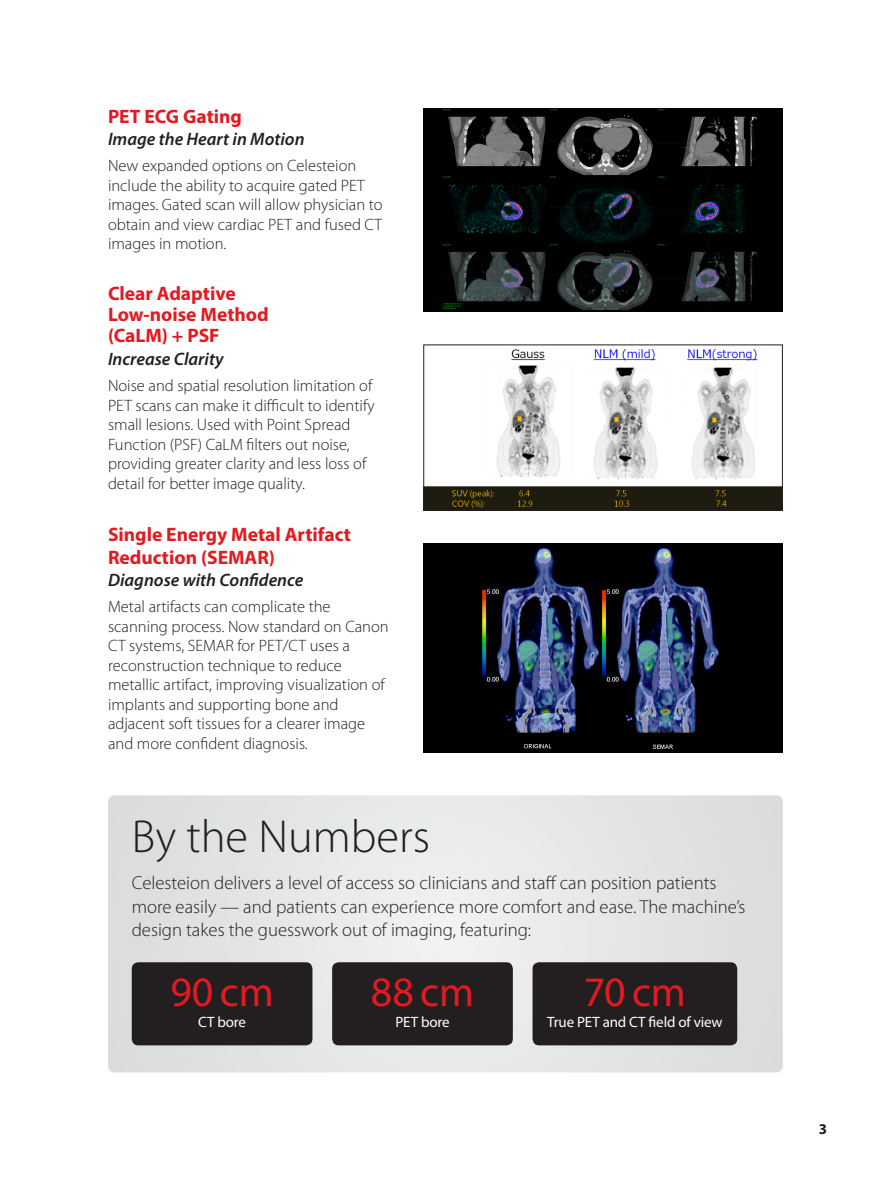
<style>
.page{position:relative;width:891px;height:1188px;background:#fff}
.page>*{position:absolute;margin:0;border:0;box-sizing:border-box;transform-origin:0 0}
.t1{font:300 46.5px "Myriad Pro";color:#231f20}
.t2{font:42px "Myriad Pro";color:#e21a21}
.t3{font:700 19.5px/21px "Myriad Pro";color:#e21a21}
.t4{font:300 18.75px/23.2px "Myriad Pro";color:#231f20}
.t5{font:italic 600 18px "Myriad Pro";color:#231f20}
.t6{font:300 16.5px/19.5px "Myriad Pro";color:#231f20}
.t7{font:15px "Myriad Pro";letter-spacing:-.01em;color:#fff}
.t8{font:700 15px "Myriad Pro";color:#231f20}
</style>
<div class="page">
<svg style="left:108px;top:795px;width:675px;height:277px;background:#e3e4e6"></svg>
<div style="left:132px;top:962px;width:180px;height:83px;background:#231f20;border-radius:7px"></div>
<div style="left:533px;top:962px;width:204px;height:83px;background:#231f20;border-radius:7px"></div>
<div style="left:332px;top:962px;width:181px;height:83px;background:#231f20;border-radius:7px"></div>
<img style="left:425px;top:349px;width:356px;height:160px">
<div style="left:423px;top:345px;width:360px;height:166px;border:1px solid #231f20"></div>
<img style="left:423px;top:544px;width:360px;height:209px">
<img style="left:423px;top:108px;width:360px;height:204px">
<p class="t3" style="left:108px;top:105px;width:136px">PET ECG Gating</p>
<p class="t5" style="left:108px;top:129px;width:198px">Image the Heart in Motion</p>
<p class="t6" style="left:108px;top:156px;width:276px">New expanded options on Celesteion include the ability to acquire gated PET images. Gated scan will allow physician to obtain and view cardiac PET and fused CT images in motion.</p>
<p class="t3" style="left:108px;top:283px;width:162px">Clear Adaptive<br>Low-noise Method (CaLM) + PSF</p>
<p class="t5" style="left:108px;top:349px;width:117px">Increase Clarity</p>
<p class="t6" style="left:108px;top:376px;width:268px">Noise and spatial resolution limitation of PET scans can make it difficult to identify small lesions. Used with Point Spread Function (PSF) CaLM filters out noise, providing greater clarity and less loss of detail for better image quality.</p>
<p class="t3" style="left:108px;top:523px;width:245px;line-height:22.5px">Single Energy Metal Artifact<br>Reduction (SEMAR)</p>
<p class="t5" style="left:108px;top:570px;width:197px">Diagnose with Confidence</p>
<p class="t6" style="left:108px;top:597px;width:282px">Metal artifacts can complicate the scanning process. Now standard on Canon CT systems, SEMAR for PET/CT uses a reconstruction technique to reduce metallic artifact, improving visualization of implants and supporting bone and adjacent soft tissues for a clearer image and more confident diagnosis.</p>
<p class="t1" style="left:132px;top:811px;width:300px">By the Numbers</p>
<p class="t4" style="left:132px;top:872px;width:615px">Celesteion delivers a level of access so clinicians and staff can position patients more easily — and patients can experience more comfort and ease. The machine’s design takes the guesswork out of imaging, featuring:</p>
<p class="t2" style="left:170px;top:966px;width:105px">90 cm</p>
<p class="t7" style="left:198px;top:1013px;width:49px">CT bore</p>
<p class="t2" style="left:371px;top:966px;width:105px">88 cm</p>
<p class="t7" style="left:395px;top:1013px;width:56px">PET bore</p>
<p class="t2" style="left:584px;top:966px;width:104px">70 cm</p>
<p class="t7" style="left:547px;top:1013px;width:177px">True PET and CT field of view</p>
<p class="t8" style="left:819px;top:1119px;width:10px">3</p>
</div>
